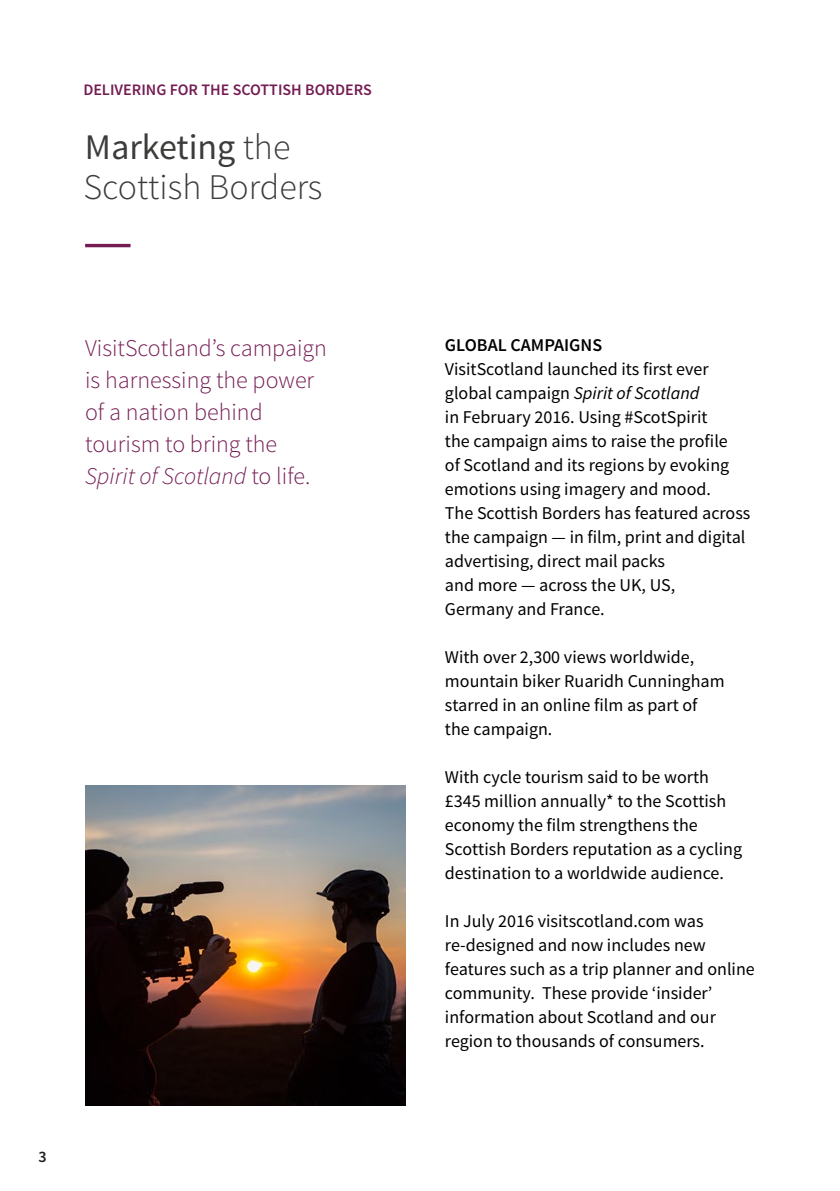
<style>
.page{position:relative;width:840px;height:1191px;background:#fff}
.page>*{position:absolute;margin:0;border:0;box-sizing:border-box;transform-origin:0 0}
.t1{font:300 36px/40px "Source Sans Pro";color:#3c3c3b}
.t2{font:300 24px/32px "Source Sans Pro";color:#741c53}
.t3{font:18px/24px "Source Sans Pro";color:#000}
.t4{font:600 18px "Source Sans Pro";color:#000}
.t5{font:600 16px "Source Sans Pro";color:#741c53}
.t6{font:600 16px "Source Sans Pro";color:#211e1b}
.s1{font-weight:400}
.s2{font-style:italic}
</style>
<div class="page">
<hr style="left:85px;top:244px;width:45px;height:3px;background:#741c53">
<img style="left:85px;top:785px;width:320px;height:321px">
<p class="t5" style="left:83px;top:80px;width:290px">DELIVERING FOR THE SCOTTISH BORDERS</p>
<h1 class="t1" style="left:83px;top:127px;width:240px"><span class="s1">Marketing</span> the<br>Scottish Borders</h1>
<h2 class="t2" style="left:85px;top:332px;width:243px">VisitScotland’s campaign is harnessing the power of a nation behind tourism to bring the<br><span class="s2">Spirit of Scotland</span> to life.</h2>
<p class="t6" style="left:38px;top:1146px;width:10px">3</p>
<p class="t4" style="left:444px;top:334px;width:159px">GLOBAL CAMPAIGNS</p>
<p class="t3" style="left:444px;top:357px;width:307px">VisitScotland launched its first ever global campaign <span class="s2">Spirit of Scotland<br></span>in February 2016. Using #ScotSpirit<br>the campaign aims to raise the profile<br>of Scotland and its regions by evoking emotions using imagery and mood.<br>The Scottish Borders has featured across the campaign — in film, print and digital advertising, direct mail packs<br>and more — across the UK, US,<br>Germany and France.</p>
<p class="t3" style="left:444px;top:645px;width:281px">With over 2,300 views worldwide, mountain biker Ruaridh Cunningham starred in an online film as part of the campaign.</p>
<p class="t3" style="left:444px;top:765px;width:298px">With cycle tourism said to be worth £345 million annually* to the Scottish economy the film strengthens the Scottish Borders reputation as a cycling destination to a worldwide audience.</p>
<p class="t3" style="left:444px;top:909px;width:311px">In July 2016 visitscotland.com was re-designed and now includes new features such as a trip planner and online community. These provide ‘insider’ information about Scotland and our region to thousands of consumers.</p>
</div>
